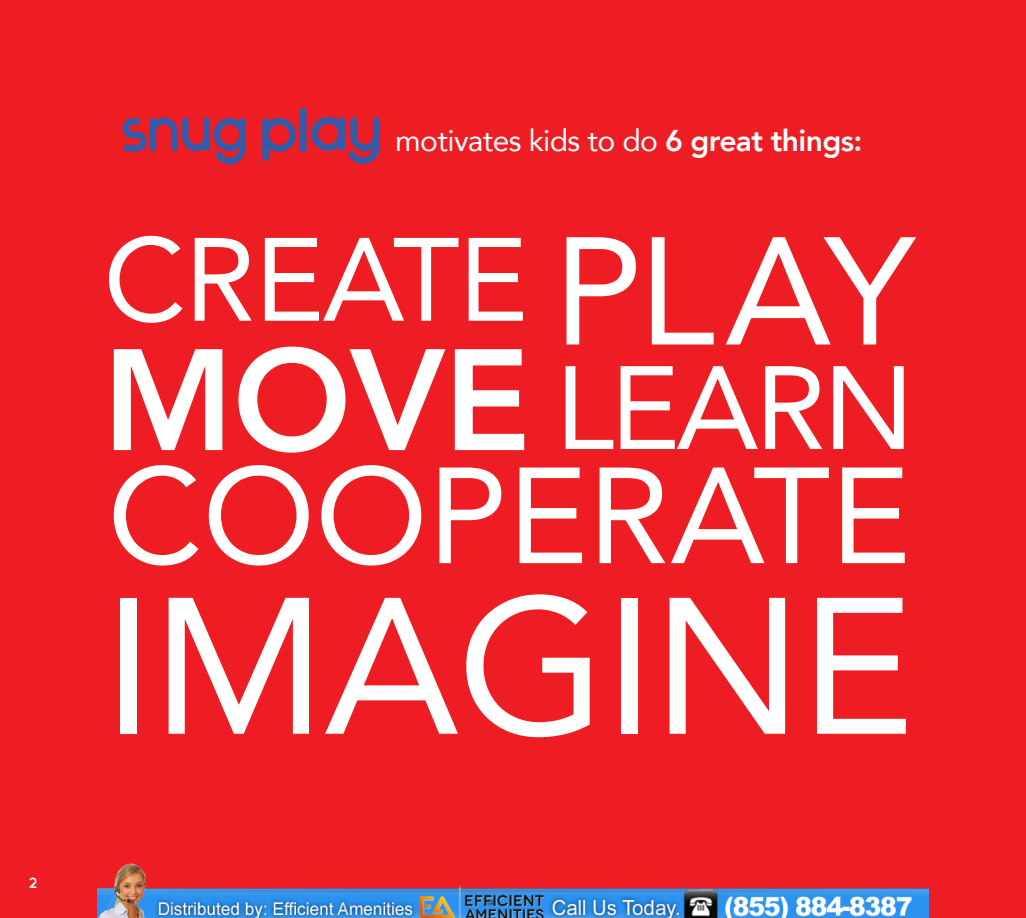
<style>
.page{position:relative;width:1026px;height:918px;background:#ee1d23}
.page>*{position:absolute;margin:0;border:0;box-sizing:border-box;transform-origin:0 0}
.t1{font:192px "Avenir";letter-spacing:-.01em;color:#fff}
.t2{font:800 142.5px "Avenir";color:#fff}
.t3{font:135px "Avenir";color:#fff}
.t4{font:117px "Avenir";letter-spacing:-.03em;color:#fff}
.t5{font:30px "Avenir";letter-spacing:-.02em;color:#fff}
.t6{font:700 15px "Quicksand";color:#fff}
.s1{font-weight:800}
.s2{font-size:151.5px}
</style>
<div class="page">
<svg style="left:123px;top:118px;width:123px;height:46px"></svg>
<svg style="left:262px;top:108px;width:118px;height:56px"></svg>
<img style="left:97px;top:863px;width:832px;height:55px">
<p class="t6" style="left:29px;top:874px;width:10px">2</p>
<p class="t5" style="left:395px;top:117px;width:469px">motivates kids to do <span class="s1">6 great things:</span></p>
<h3 class="t4" style="left:103px;top:186px;width:813px">CREATE <span class="s2">PLAY</span></h3>
<h2 class="t2" style="left:102px;top:290px;width:430px">MOVE</h2>
<h3 class="t3" style="left:107px;top:408px;width:804px">COOPERATE</h3>
<h1 class="t1" style="left:104px;top:513px;width:812px">IMAGINE</h1>
<h3 class="t4" style="left:555px;top:314px;width:360px">LEARN</h3>
</div>
